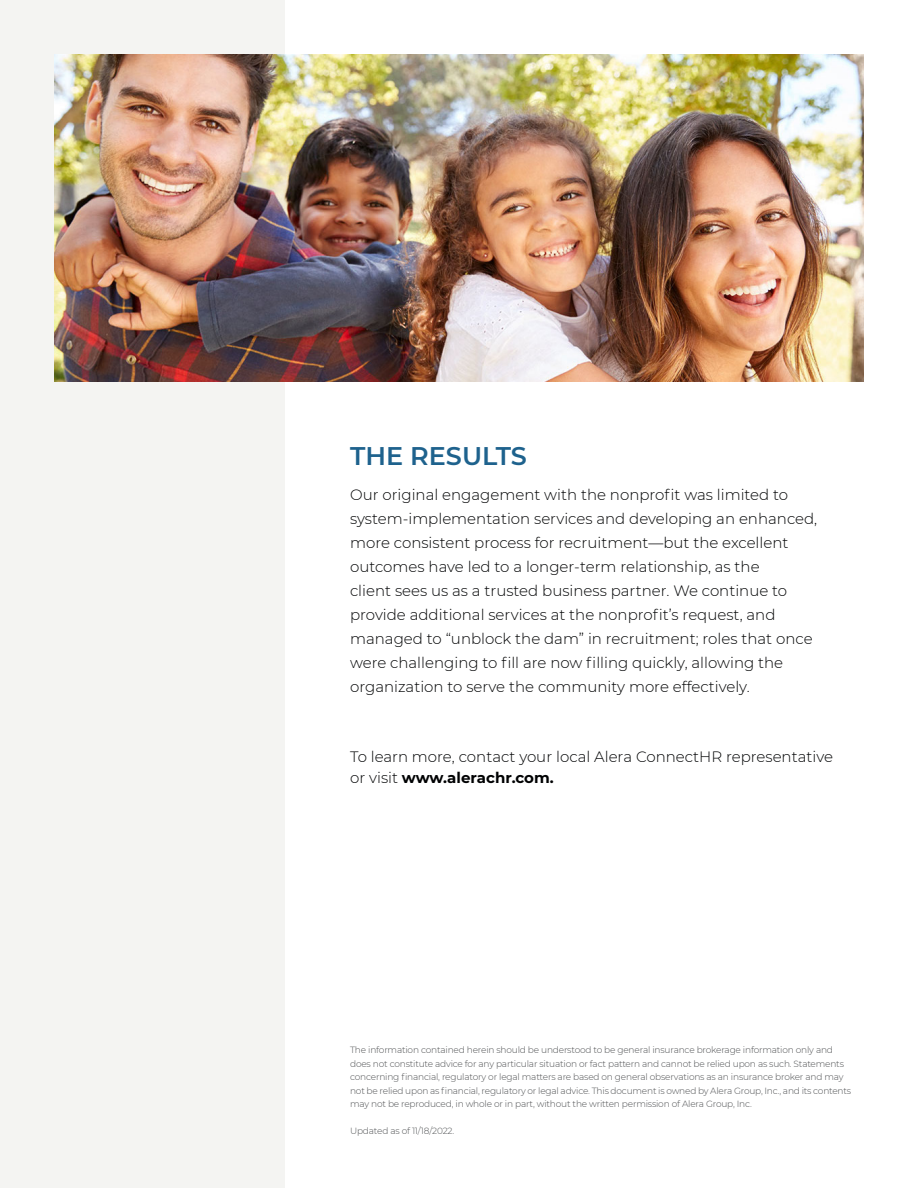
<style>
.page{position:relative;width:918px;height:1188px;background:#fff}
.page>*{position:absolute;margin:0;border:0;box-sizing:border-box;transform-origin:0 0}
.Header_One_-_All_Cap{font:600 25.5px "Montserrat";color:#1e628d}
.Small_Body_Copy{font:300 15px/24px "Montserrat";color:#010203}
.Disclaimer___Updated{font:300 9px/13.5px "Montserrat";letter-spacing:-.02em;color:#4d4f51}
.s1{font-weight:700}
</style>
<div class="page">
<div style="left:0;top:0;width:284px;height:1188px;background:#f4f4f2"></div>
<img style="left:54px;top:54px;width:810px;height:328px">
<p class="Header_One_-_All_Cap" style="left:350px;top:438px;width:178px">THE RESULTS</p>
<p class="Small_Body_Copy" style="left:350px;top:482px;width:469px">Our original engagement with the nonprofit was limited to system-implementation services and developing an enhanced, more consistent process for recruitment—but the excellent outcomes have led to a longer-term relationship, as the<br>client sees us as a trusted business partner. We continue to provide additional services at the nonprofit’s request, and managed to “unblock the dam” in recruitment; roles that once were challenging to fill are now filling quickly, allowing the organization to serve the community more effectively.</p>
<p class="Small_Body_Copy" style="left:350px;top:745px;width:484px;line-height:21px">To learn more, contact your local Alera ConnectHR representative or visit <span class="s1">www.alerachr.com.</span></p>
<p class="Disclaimer___Updated" style="left:350px;top:1043px;width:503px">The information contained herein should be understood to be general insurance brokerage information only and does not constitute advice for any particular situation or fact pattern and cannot be relied upon as such. Statements concerning financial, regulatory or legal matters are based on general observations as an insurance broker and may not be relied upon as financial, regulatory or legal advice. This document is owned by Alera Group, Inc., and its contents may not be reproduced, in whole or in part, without the written permission of Alera Group, Inc.</p>
<p class="Disclaimer___Updated" style="left:350px;top:1124px;width:106px">Updated as of 11/18/2022.</p>
</div>
